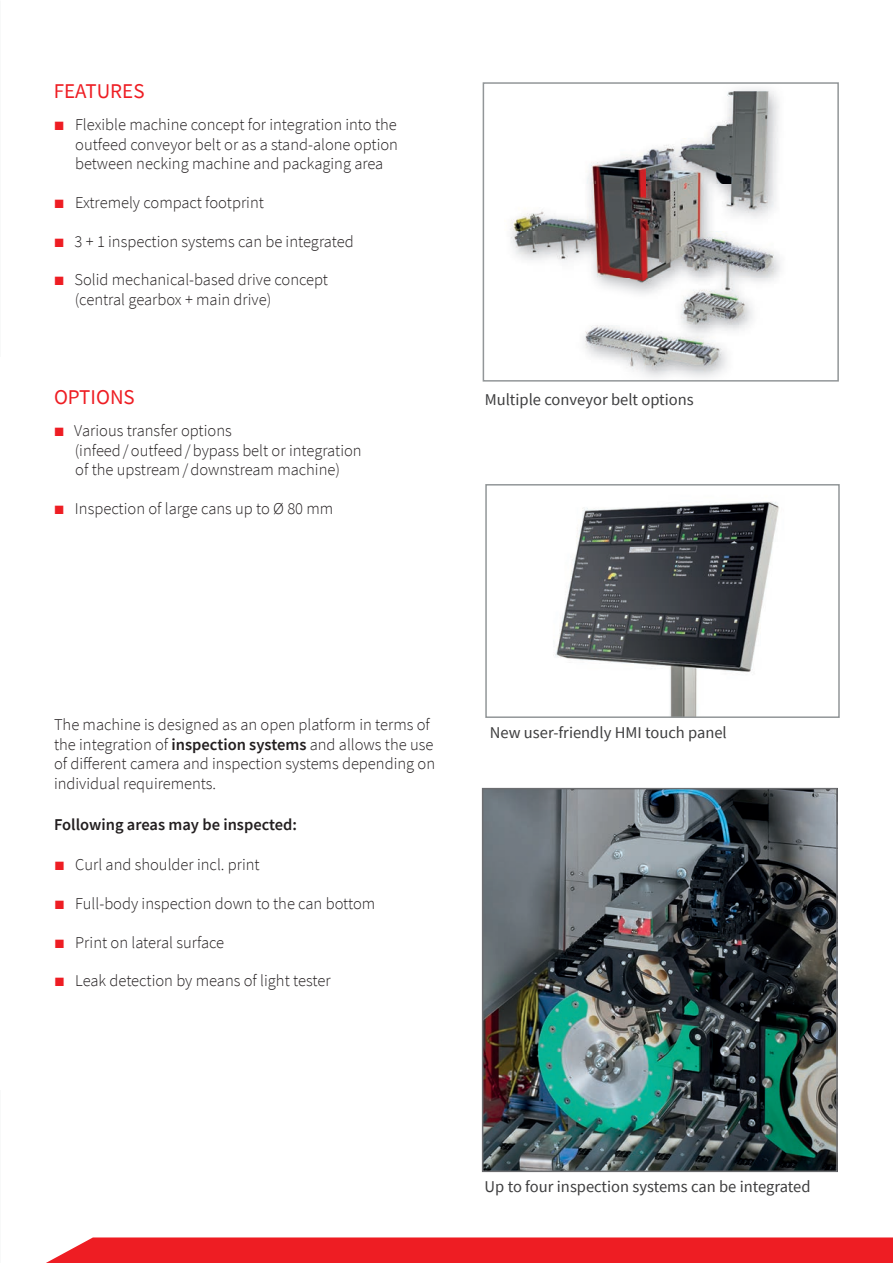
<style>
.page{position:relative;width:893px;height:1263px;background:#fff}
.page>*{position:absolute;margin:0;border:0;box-sizing:border-box;transform-origin:0 0}
.t1{font:21px "Source Sans Pro";color:#ee1d23}
.t2{font:300 16.5px/19.5px "Source Sans Pro";color:#231f20}
.t3{font:16.5px "Source Sans Pro";color:#3e3e3f}
.t4{font:600 16.5px "Source Sans Pro";color:#231f20}
.s1{font-family:"Arial";font-weight:400;font-size:18px;color:#ee1d23}
.s2{font-weight:600}
</style>
<div class="page">
<img style="left:555px;top:501px;width:224px;height:214px">
<div style="left:485px;top:484px;width:355px;height:234px;border:2px solid #929698"></div>
<img style="left:505px;top:91px;width:280px;height:281px">
<div style="left:483px;top:82px;width:356px;height:300px;border:2px solid #929698"></div>
<img style="left:485px;top:791px;width:350px;height:378px">
<div style="left:482px;top:788px;width:356px;height:384px;border:2px solid #6c6d70"></div>
<div style="left:46px;top:1237px;width:847px;height:26px;background:#ee1d23"></div>
<p class="t1" style="left:54px;top:78px;width:92px">FEATURES</p>
<p class="t2" style="left:75px;top:115px;width:324px;text-align:justify;text-indent:-21px"><span class="s1">■</span> Flexible machine concept for integration into the outfeed conveyor belt or as a stand-alone option between necking machine and packaging area</p>
<p class="t2" style="left:54px;top:193px;width:212px"><span class="s1">■</span> Extremely compact footprint</p>
<p class="t2" style="left:54px;top:231px;width:301px"><span class="s1">■</span> 3 + 1 inspection systems can be integrated</p>
<p class="t2" style="left:75px;top:270px;width:255px;text-indent:-21px"><span class="s1">■</span> Solid mechanical-based drive concept (central gearbox + main drive)</p>
<p class="t1" style="left:54px;top:384px;width:82px">OPTIONS</p>
<p class="t2" style="left:75px;top:421px;width:289px;text-indent:-21px"><span class="s1">■</span> Various transfer options<br>(infeed / outfeed / bypass belt or integration of the upstream / downstream machine)</p>
<p class="t2" style="left:54px;top:499px;width:281px"><span class="s1">■</span> Inspection of large cans up to Ø 80 mm</p>
<p class="t3" style="left:485px;top:389px;width:211px">Multiple conveyor belt options</p>
<p class="t2" style="left:54px;top:715px;width:383px">The machine is designed as an open platform in terms of the integration of <span class="s2">inspection systems</span> and allows the use of different camera and inspection systems depending on individual requirements.</p>
<p class="t4" style="left:54px;top:813px;width:245px">Following areas may be inspected:</p>
<p class="t2" style="left:54px;top:855px;width:207px"><span class="s1">■</span> Curl and shoulder incl. print</p>
<p class="t2" style="left:54px;top:894px;width:323px"><span class="s1">■</span> Full-body inspection down to the can bottom</p>
<p class="t2" style="left:54px;top:932px;width:172px"><span class="s1">■</span> Print on lateral surface</p>
<p class="t2" style="left:54px;top:971px;width:278px"><span class="s1">■</span> Leak detection by means of light tester</p>
<p class="t3" style="left:490px;top:722px;width:238px">New user-friendly HMI touch panel</p>
<p class="t3" style="left:485px;top:1176px;width:327px">Up to four inspection systems can be integrated</p>
</div>
